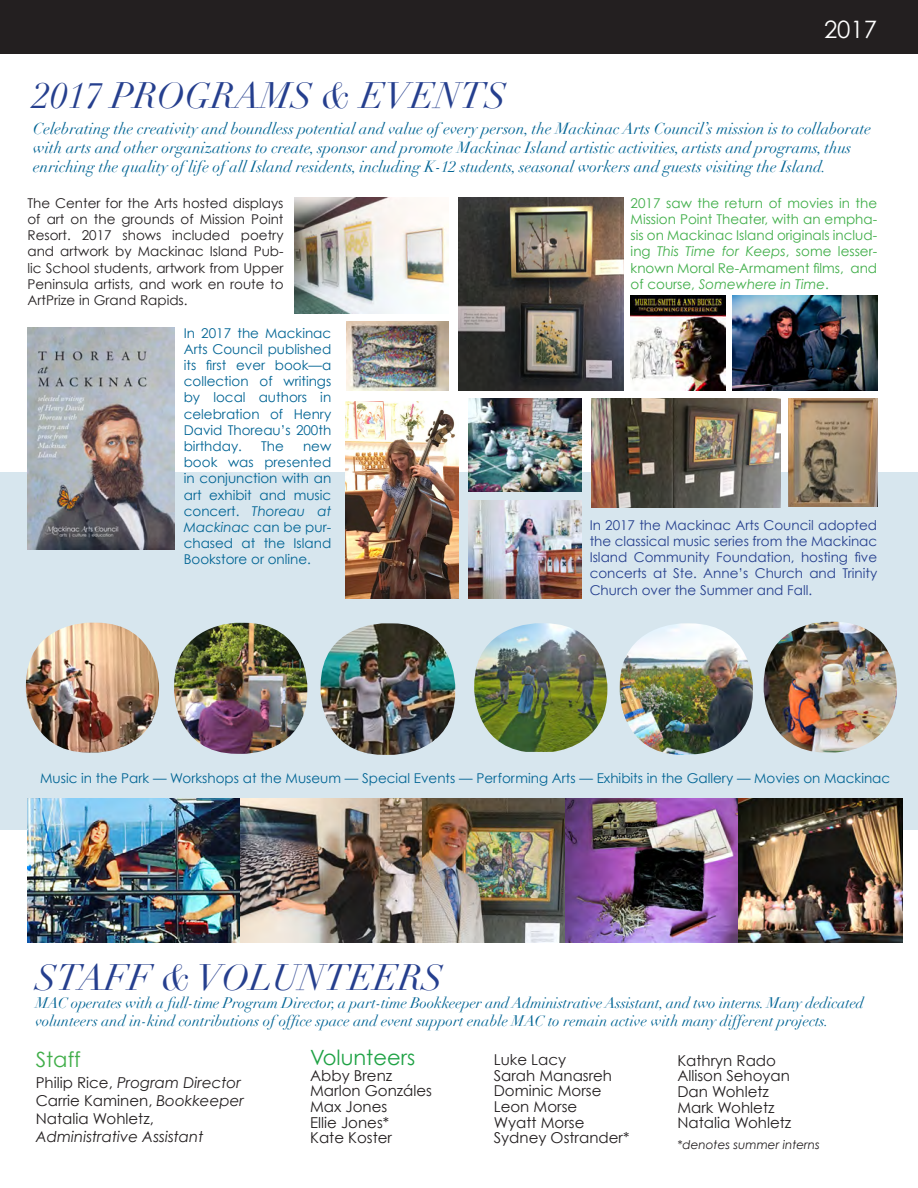
<style>
.page{position:relative;width:918px;height:1188px;background:#fff}
.page>*{position:absolute;margin:0;border:0;box-sizing:border-box;transform-origin:0 0}
.t1{font:italic 36px "Didot";color:#253f8e}
.t2{font:24px "Century Gothic";color:#fff}
.t3{font:21px "Century Gothic";color:#1fa245}
.t4{font:21px "Century Gothic";color:#40ae49}
.t5{font:italic 15.75px/18.9px "Didot";color:#006494}
.t6{font:italic 15px/18px "Didot";letter-spacing:-.01em;color:#006494}
.t7{font:15px "Century Gothic";color:#231f20}
.t8{font:italic 15px "Century Gothic";color:#231f20}
.t9{font:13.5px/16.2px "Century Gothic";color:#006494;text-align:justify}
.t10{font:13.5px/16.2px "Century Gothic";color:#231f20;text-align:justify}
.t11{font:13.5px/16.2px "Century Gothic";color:#40ae49;text-align:justify}
.t12{font:13.5px/16.2px "Century Gothic";color:#253f8e;text-align:justify}
.t13{font:italic 12px "Century Gothic";color:#231f20}
.s1{font-style:italic}
.s2{font-style:normal}
</style>
<div class="page">
<div style="left:0;top:472px;width:918px;height:358px;background:#d7e6ee"></div>
<div style="left:0;top:0;width:918px;height:54px;background:#231f20"></div>
<img style="left:620px;top:623px;width:133px;height:132px">
<img style="left:174px;top:623px;width:133px;height:131px">
<img style="left:321px;top:623px;width:134px;height:132px">
<img style="left:474px;top:623px;width:133px;height:129px">
<img style="left:26px;top:623px;width:133px;height:130px">
<img style="left:764px;top:622px;width:133px;height:131px">
<img style="left:28px;top:798px;width:538px;height:144px">
<img style="left:566px;top:798px;width:336px;height:144px">
<img style="left:28px;top:327px;width:146px;height:222px">
<img style="left:294px;top:198px;width:154px;height:115px">
<img style="left:458px;top:198px;width:165px;height:192px">
<img style="left:347px;top:322px;width:101px;height:68px">
<img style="left:345px;top:402px;width:114px;height:196px">
<img style="left:468px;top:500px;width:114px;height:98px">
<img style="left:631px;top:296px;width:94px;height:94px">
<img style="left:732px;top:296px;width:145px;height:94px">
<img style="left:591px;top:398px;width:189px;height:110px">
<img style="left:468px;top:398px;width:114px;height:94px">
<img style="left:788px;top:398px;width:89px;height:109px">
<p class="t1" style="left:33px;top:74px;width:475px">2017 PROGRAMS &amp; EVENTS</p>
<p class="t2" style="left:824px;top:14px;width:55px">2017</p>
<p class="t5" style="left:33px;top:119px;width:839px">Celebrating the creativity and boundless potential and value of every person, the Mackinac Arts Council’s mission is to collaborate with arts and other organizations to create, sponsor and promote Mackinac Island artistic activities, artists and programs, thus enriching the quality of life of all Island residents, including K-12 students, seasonal workers and guests visiting the Island.</p>
<p class="t10" style="left:27px;top:195px;width:258px">The Center for the Arts hosted displays of art on the grounds of Mission Point Resort. 2017 shows included poetry and artwork by Mackinac Island Pub&shy;lic School students, artwork from Upper Peninsula artists, and work en route to ArtPrize in Grand Rapids.</p>
<p class="t9" style="left:184px;top:324px;width:149px">In 2017 the Mackinac Arts Council published its first ever book—a collection of writings by local authors in celebration of Henry David Thoreau’s 200th birthday.</p>
<p class="t9" style="left:261px;top:438px;width:24px">The</p>
<p class="t9" style="left:184px;top:438px;width:149px;text-indent:119px">new book was presented in conjunction with an art exhibit and music concert. <span class="s1">Thoreau at Mackinac</span> can be pur&shy;chased at the Island Bookstore or online.</p>
<p class="t11" style="left:631px;top:195px;width:248px">2017 saw the return of movies in the Mission Point Theater, with an empha&shy;sis on Mackinac Island originals includ&shy;ing <span class="s1">This Time for Keeps</span>, some lesser&shy;known Moral Re-Armament films, and of course, <span class="s1">Somewhere in Time</span>.</p>
<p class="t12" style="left:590px;top:517px;width:289px">In 2017 the Mackinac Arts Council adopted the classical music series from the Mackinac Island Community Foundation, hosting five concerts at Ste. Anne’s Church and Trinity Church over the Summer and Fall.</p>
<p class="t9" style="left:40px;top:770px;width:852px">Music in the Park — Workshops at the Museum — Special Events — Performing Arts — Exhibits in the Gallery — Movies on Mackinac</p>
<p class="t1" style="left:35px;top:955px;width:409px">STAFF &amp; VOLUNTEERS</p>
<p class="t6" style="left:35px;top:994px;width:830px">MAC operates with a full-time Program Director, a part-time Bookkeeper and Administrative Assistant, and two interns. Many dedicated volunteers and in-kind contributions of office space and event support enable MAC to remain active with many different projects.</p>
<p class="t7" style="left:677px;top:1051px;width:100px">Kathryn Rado</p>
<p class="t7" style="left:677px;top:1067px;width:114px">Allison Sehoyan</p>
<p class="t7" style="left:677px;top:1082px;width:93px">Dan Wohletz</p>
<p class="t7" style="left:677px;top:1098px;width:99px">Mark Wohletz</p>
<p class="t7" style="left:677px;top:1114px;width:115px">Natalia Wohletz</p>
<p class="t13" style="left:677px;top:1138px;width:144px">*denotes summer interns</p>
<p class="t3" style="left:310px;top:1045px;width:107px">Volunteers</p>
<p class="t7" style="left:310px;top:1066px;width:84px">Abby Brenz</p>
<p class="t7" style="left:310px;top:1082px;width:123px">Marlon Gonzáles</p>
<p class="t7" style="left:310px;top:1097px;width:79px">Max Jones</p>
<p class="t7" style="left:310px;top:1113px;width:81px">Ellie Jones*</p>
<p class="t7" style="left:310px;top:1129px;width:83px">Kate Koster</p>
<p class="t4" style="left:36px;top:1047px;width:47px">Staff</p>
<p class="t8" style="left:36px;top:1074px;width:207px"><span class="s2">Philip Rice,</span> Program Director</p>
<p class="t7" style="left:36px;top:1092px;width:210px">Carrie Kaminen, <span class="s1">Bookkeeper</span></p>
<p class="t7" style="left:36px;top:1110px;width:120px">Natalia Wohletz,</p>
<p class="t8" style="left:36px;top:1128px;width:169px">Administrative Assistant</p>
<p class="t7" style="left:494px;top:1051px;width:74px">Luke Lacy</p>
<p class="t7" style="left:494px;top:1066px;width:120px">Sarah Manasreh</p>
<p class="t7" style="left:494px;top:1082px;width:109px">Dominic Morse</p>
<p class="t7" style="left:494px;top:1097px;width:85px">Leon Morse</p>
<p class="t7" style="left:494px;top:1113px;width:92px">Wyatt Morse</p>
<p class="t7" style="left:494px;top:1129px;width:137px">Sydney Ostrander*</p>
</div>
